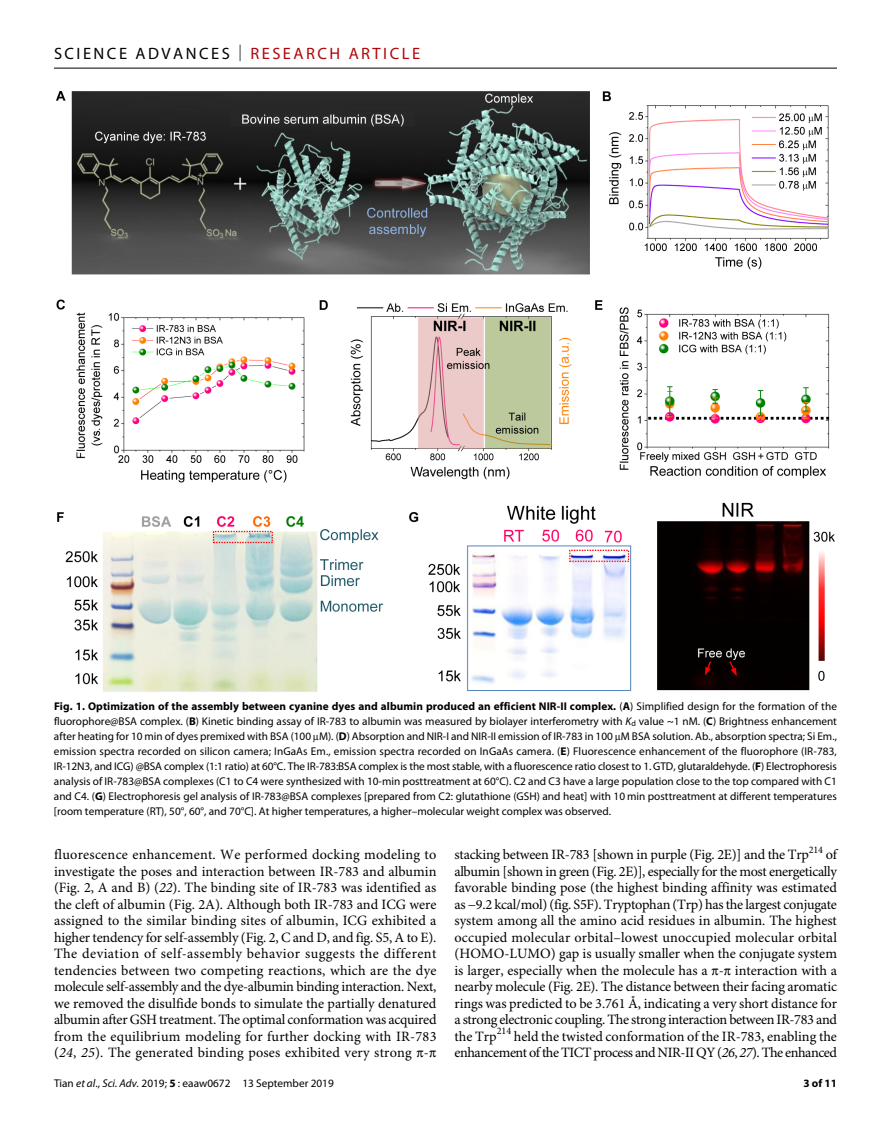
<style>
.page{position:relative;width:891px;height:1134px;background:#fff}
.page>*{position:absolute;margin:0;border:0;box-sizing:border-box;transform-origin:0 0}
.t1{font:16.5px "Myriad Pro";letter-spacing:.15em;color:#000}
.t2{font:14.25px/16.5px "Minion Pro";letter-spacing:.01em;color:#000;text-align:justify}
.t3{font:11.25px/15px "Myriad Pro";color:#000;text-align:justify}
.t4{font:700 11.25px "Myriad Pro";color:#000}
.s1{font-weight:300}
.s2{color:#b10508}
.s3{font-weight:700}
.s4{font-style:italic}
</style>
<div class="page">
<hr style="left:54px;top:68px;width:783px;height:1px;background:#000">
<img style="left:56px;top:91px;width:779px;height:601px">
<p class="t1" style="left:54px;top:40px;width:368px">SCIENCE ADVANCES <span class="s1">|</span> <span class="s2">RESEARCH ARTICLE</span></p>
<p class="t3" style="left:54px;top:699px;width:785px"><span class="s3">Fig. 1. Optimization of the assembly between cyanine dyes and albumin produced an efficient NIR-II complex.</span> (<span class="s3">A</span>) Simplified design for the formation of the fluorophore@BSA complex. (<span class="s3">B</span>) Kinetic binding assay of IR-783 to albumin was measured by biolayer interferometry with <span class="s4">K</span><sub>d</sub> value ~1 nM. (<span class="s3">C</span>) Brightness enhancement after heating for 10 min of dyes premixed with BSA (100 M). (<span class="s3">D</span>) Absorption and NIR-I and NIR-II emission of IR-783 in 100 M BSA solution. Ab., absorption spectra; Si Em., emission spectra recorded on silicon camera; InGaAs Em., emission spectra recorded on InGaAs camera. (<span class="s3">E</span>) Fluorescence enhancement of the fluorophore (IR-783, IR-12N3, and ICG) @BSA complex (1:1 ratio) at 60°C. The IR-783:BSA complex is the most stable, with a fluorescence ratio closest to 1. GTD, glutaraldehyde. (<span class="s3">F</span>) Electrophoresis analysis of IR-783@BSA complexes (C1 to C4 were synthesized with 10-min posttreatment at 60°C). C2 and C3 have a large population close to the top compared with C1 and C4. (<span class="s3">G</span>) Electrophoresis gel analysis of IR-783@BSA complexes [prepared from C2: glutathione (GSH) and heat] with 10 min posttreatment at different temperatures [room temperature (RT), 50°, 60°, and 70°C]. At higher temperatures, a higher–molecular weight complex was observed.</p>
<p class="t2" style="left:54px;top:848px;width:384px">fluorescence enhancement. We performed docking modeling to investigate the poses and interaction between IR-783 and albumin (Fig. 2, A and B) (<span class="s4">22</span>). The binding site of IR-783 was identified as the cleft of albumin (Fig. 2A). Although both IR-783 and ICG were assigned to the similar binding sites of albumin, ICG exhibited a higher tendency for self-assembly (Fig. 2, C and D, and fig. S5, A to E).<br>The deviation of self-assembly behavior suggests the different tendencies between two competing reactions, which are the dye molecule self-assembly and the dye-albumin binding interaction. Next, we removed the disulfide bonds to simulate the partially denatured albumin after GSH treatment. The optimal conformation was acquired from the equilibrium modeling for further docking with IR-783 (<span class="s4">24</span>, <span class="s4">25</span>). The generated binding poses exhibited very strong -</p>
<p class="t2" style="left:454px;top:848px;width:384px">stacking between IR-783 [shown in purple (Fig. 2E)] and the Trp<sup>214</sup> of albumin [shown in green (Fig. 2E)], especially for the most energetically favorable binding pose (the highest binding affinity was estimated as −9.2 kcal/mol) (fig. S5F). Tryptophan (Trp) has the largest conjugate system among all the amino acid residues in albumin. The highest occupied molecular orbital–lowest unoccupied molecular orbital (HOMO-LUMO) gap is usually smaller when the conjugate system is larger, especially when the molecule has a - interaction with a nearby molecule (Fig. 2E). The distance between their facing aromatic rings was predicted to be 3.761 Å, indicating a very short distance for a strong electronic coupling. The strong interaction between IR-783 and the Trp<sup>214</sup> held the twisted conformation of the IR-783, enabling the enhancement of the TICT process and NIR-II QY (<span class="s4">26</span>, <span class="s4">27</span>). The enhanced</p>
<p class="t3" style="left:54px;top:1076px;width:281px">Tian <span class="s4">et al</span>., <span class="s4">Sci. Adv.</span> 2019; <span class="s3">5</span> : eaaw0672 13 September 2019</p>
<p class="t4" style="left:803px;top:1074px;width:35px">3 of 11</p>
</div>
